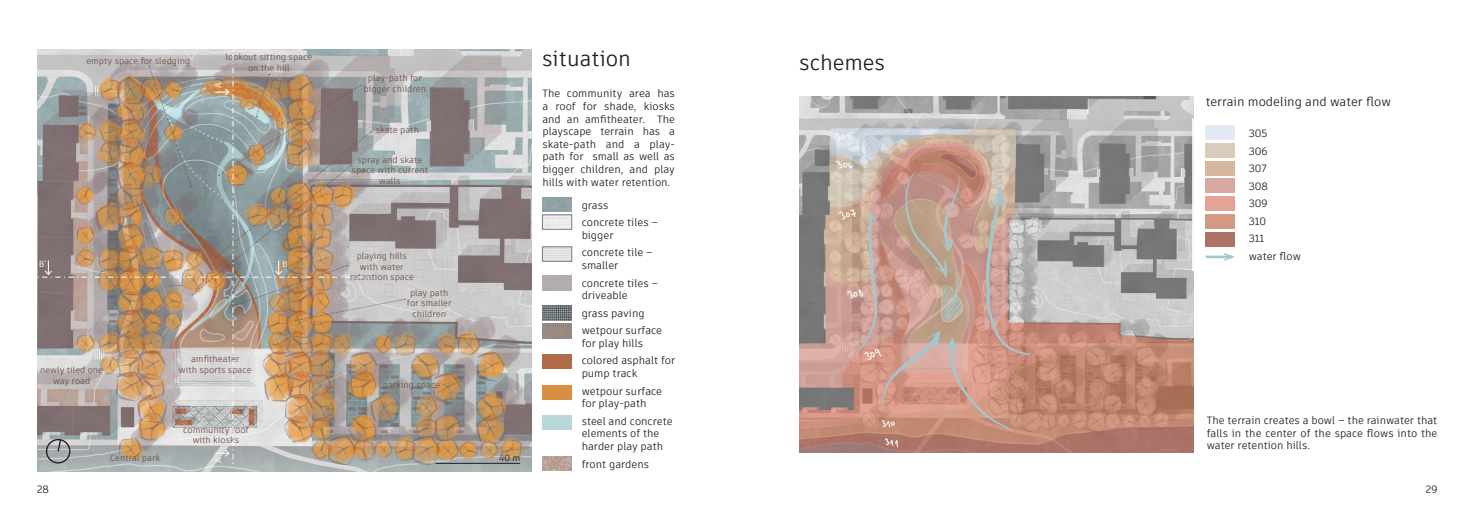
<style>
.page{position:relative;width:1474px;height:521px;background:#fff}
.page>*{position:absolute;margin:0;border:0;box-sizing:border-box;transform-origin:0 0}
.t1{font:21px "Artifakt Element";color:#231f20}
.t2{font:12.25px "Artifakt Element";color:#231f20}
.t3{font:10.5px/12.6px "Artifakt Element";color:#231f20}
.t4{font:8.84px "Artifakt Element";color:#231f20}
.t5{font:8.75px/10.5px "Artifakt Element";color:#6f4f44;text-align:center}
.t6{font:8.75px "Artifakt Element";color:#fff}
</style>
<div class="page">
<img style="left:38px;top:50px;width:493px;height:421px">
<hr style="left:435px;top:463px;width:85px;height:1px;background:#231f20">
<div style="left:542px;top:354px;width:29px;height:15px;background:#b06c49"></div>
<div style="left:542px;top:415px;width:29px;height:14px;background:#b8d7d9"></div>
<div style="left:542px;top:385px;width:29px;height:14px;background:#d88e43"></div>
<div style="left:542px;top:215px;width:30px;height:14px;border:1px solid #7a7c7f"></div>
<div style="left:542px;top:247px;width:30px;height:14px;border:1px solid #7a7c7f"></div>
<img style="left:542px;top:306px;width:29px;height:14px">
<img style="left:542px;top:456px;width:29px;height:15px">
<img style="left:38px;top:50px;width:367px;height:414px">
<img style="left:799px;top:97px;width:393px;height:355px">
<div style="left:1191px;top:118px;width:154px;height:152px;background:#fff"></div>
<div style="left:1205px;top:125px;width:30px;height:15px;background:#e2e9f3"></div>
<div style="left:1205px;top:196px;width:30px;height:15px;background:#e3a494"></div>
<div style="left:1205px;top:232px;width:30px;height:14px;background:#ab7367"></div>
<div style="left:1205px;top:161px;width:30px;height:14px;background:#d5b69e"></div>
<div style="left:1205px;top:143px;width:30px;height:15px;background:#d8ccbd"></div>
<div style="left:1205px;top:179px;width:30px;height:14px;background:#d8a9a1"></div>
<div style="left:1205px;top:214px;width:30px;height:15px;background:#d29a83"></div>
<hr style="left:1205px;top:256px;width:27px;height:2px;background:#a6c7cd">
<svg style="left:1222px;top:253px;width:13px;height:8px"></svg>
<p class="t5" style="left:86px;top:56px;width:105px">empty space for sledging</p>
<p class="t5" style="left:225px;top:52px;width:88px">lookout sitting space on the hill</p>
<p class="t6" style="left:212px;top:88px;width:7px;rotate:-90deg">A</p>
<p class="t6" style="left:39px;top:258px;width:9px">B’</p>
<p class="t6" style="left:282px;top:258px;width:7px">B</p>
<p class="t5" style="left:40px;top:365px;width:64px">newly tiled one way road</p>
<p class="t5" style="left:110px;top:452px;width:51px">Central park</p>
<p class="t5" style="left:191px;top:354px;width:50px">amfitheater</p>
<p class="t5" style="left:179px;top:364px;width:74px">with sports space</p>
<p class="t5" style="left:183px;top:425px;width:67px">community roof with kiosks</p>
<p class="t6" style="left:212px;top:463px;width:9px;rotate:-90deg">A’</p>
<p class="t5" style="left:363px;top:73px;width:64px">play-path for bigger children</p>
<p class="t5" style="left:376px;top:125px;width:45px">skate path</p>
<p class="t5" style="left:351px;top:154px;width:78px">spray and skate space with current walls</p>
<p class="t5" style="left:350px;top:251px;width:66px">playing hills with water retention space</p>
<p class="t5" style="left:407px;top:287px;width:46px">play path for smaller children</p>
<p class="t5" style="left:383px;top:380px;width:59px">parking space</p>
<p class="t4" style="left:499px;top:452px;width:22px">40 m</p>
<p class="t1" style="left:542px;top:44px;width:90px">situation</p>
<p class="t1" style="left:799px;top:48px;width:88px">schemes</p>
<p class="t3" style="left:542px;top:87px;width:134px;text-align:justify">The community area has a roof for shade, kiosks and an amfitheater. The playscape terrain has a skate-path and a play&shy;path for small as well as bigger children, and play hills with water retention.</p>
<p class="t2" style="left:1205px;top:93px;width:187px">terrain modeling and water flow</p>
<p class="t3" style="left:1248px;top:127px;width:20px">305</p>
<p class="t3" style="left:1248px;top:145px;width:20px">306</p>
<p class="t3" style="left:1248px;top:162px;width:20px">307</p>
<p class="t3" style="left:1248px;top:180px;width:21px">308</p>
<p class="t3" style="left:1248px;top:197px;width:20px">309</p>
<p class="t3" style="left:1248px;top:215px;width:19px">310</p>
<p class="t3" style="left:1248px;top:232px;width:17px">311</p>
<p class="t3" style="left:1248px;top:250px;width:54px">water flow</p>
<p class="t3" style="left:581px;top:199px;width:28px">grass</p>
<p class="t3" style="left:581px;top:216px;width:78px">concrete tiles – bigger</p>
<p class="t3" style="left:581px;top:246px;width:73px">concrete tile – smaller</p>
<p class="t3" style="left:581px;top:276px;width:78px">concrete tiles – driveable</p>
<p class="t3" style="left:581px;top:307px;width:64px">grass paving</p>
<p class="t3" style="left:581px;top:324px;width:82px">wetpour surface for play hills</p>
<p class="t3" style="left:581px;top:354px;width:95px">colored asphalt for pump track</p>
<p class="t3" style="left:581px;top:385px;width:82px">wetpour surface for play-path</p>
<p class="t3" style="left:581px;top:415px;width:92px">steel and concrete elements of the harder play path</p>
<p class="t3" style="left:581px;top:457px;width:69px">front gardens</p>
<p class="t3" style="left:1206px;top:414px;width:232px;text-align:justify">The terrain creates a bowl – the rainwater that falls in the center of the space flows into the water retention hills.</p>
<p class="t3" style="left:37px;top:483px;width:13px">28</p>
<p class="t3" style="left:1425px;top:483px;width:13px">29</p>
</div>
